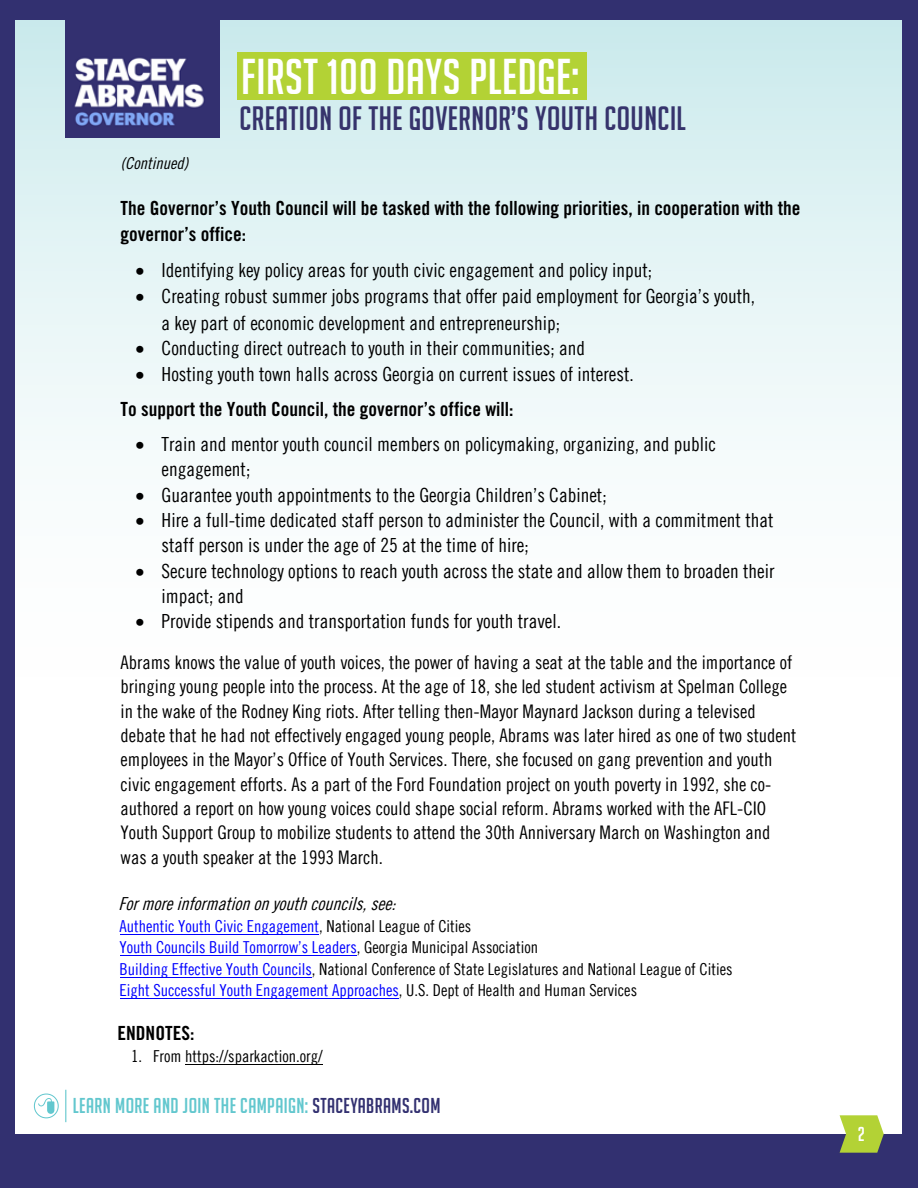
<style>
.page{position:relative;width:918px;height:1188px;background:#323070}
.page>*{position:absolute;margin:0;border:0;box-sizing:border-box;transform-origin:0 0}
.t1{font:49.05px "Big Noodle Titling";letter-spacing:.01em;color:#fff}
.t2{font:33px "Big Noodle Titling";letter-spacing:.015em;color:#36336c}
.t3{font:21px "Big Noodle Titling";letter-spacing:.02em;color:#62c7ce}
.t4{font:19.8px "Big Noodle Titling";color:#fff}
.t5{font:19.5px/25.3px "Trade Gothic LT Cond Eighteen";color:#000}
.t6{font:19.5px/25.3px "Trade Gothic LT Std Bd Cn 20";color:#000}
.t7{font:18.75px/24.3px "Trade Gothic LT Cond Eighteen";color:#000}
.t8{font:italic 18px "Trade Gothic LT Cond Eighteen";color:#000}
.t9{font:16.5px/21.5px "Trade Gothic LT Cond Eighteen";color:#000}
.t10{font:16.5px "Trade Gothic LT Std Cn 18 Obl";color:#000}
.s1{font-style:inherit}
.s2{color:#00f}
.s3{color:#323070}
</style>
<div class="page">
<div style="left:16px;top:21px;width:886px;height:1113px;background:#fff"></div>
<div style="left:16px;top:20px;width:886px;height:685px;background:linear-gradient(to bottom,#cfecee,#fff)"></div>
<svg style="left:840px;top:1115px;width:44px;height:38px;background:#aec849"></svg>
<svg style="left:34px;top:1094px;width:25px;height:24px"></svg>
<hr style="left:65px;top:1090px;width:1px;height:32px;background:#62c7ce">
<img style="left:66px;top:20px;width:154px;height:118px">
<hr style="left:120px;top:998px;width:279px;height:1px;background:#00f">
<hr style="left:120px;top:977px;width:192px;height:1px;background:#00f">
<hr style="left:120px;top:956px;width:236px;height:1px;background:#00f">
<hr style="left:120px;top:934px;width:199px;height:1px;background:#00f">
<hr style="left:185px;top:1064px;width:138px;height:1px;background:#000">
<div style="left:237px;top:52px;width:350px;height:48px;background:#b3d235"></div>
<h1 class="t1" style="left:241px;top:50px;width:340px">FIRST 100 DAYS PLEDGE:</h1>
<h2 class="t2" style="left:239px;top:101px;width:448px">CREATION OF THE GOVERNOR’S YOUTH COUNCIL</h2>
<p class="t10" style="left:121px;top:154px;width:69px">(Continued)</p>
<p class="t6" style="left:121px;top:196px;width:681px">The Governor’s Youth Council will be tasked with the following priorities, in cooperation with the governor’s office:</p>
<p class="t5" style="left:136px;top:257px;width:518px">• Identifying key policy areas for youth civic engagement and policy input;</p>
<p class="t5" style="left:162px;top:282px;width:595px;line-height:27.3px;text-indent:-26px">• Creating robust summer jobs programs that offer paid employment for Georgia’s youth, a key part of economic development and entrepreneurship;</p>
<p class="t5" style="left:136px;top:335px;width:451px">• Conducting direct outreach to youth in their communities; and</p>
<p class="t5" style="left:136px;top:361px;width:500px">• Hosting youth town halls across Georgia on current issues of interest.</p>
<p class="t6" style="left:121px;top:396px;width:394px">To support the Youth Council, the governor’s office will:</p>
<p class="t5" style="left:162px;top:431px;width:556px;text-indent:-26px">• Train and mentor youth council members on policymaking, organizing, and public engagement;</p>
<p class="t5" style="left:136px;top:482px;width:473px">• Guarantee youth appointments to the Georgia Children’s Cabinet;</p>
<p class="t5" style="left:162px;top:507px;width:613px;text-indent:-26px">• Hire a full-time dedicated staff person to administer the Council, with a commitment that staff person is under the age of 25 at the time of hire;</p>
<p class="t5" style="left:162px;top:558px;width:615px;text-indent:-26px">• Secure technology options to reach youth across the state and allow them to broaden their impact; and</p>
<p class="t5" style="left:136px;top:609px;width:427px">• Provide stipends and transportation funds for youth travel.</p>
<p class="t7" style="left:121px;top:650px;width:677px"><span class="s1">Abrams knows the value of youth voices, the power of having a seat at the table and the importance of bringing young people into the process. At the age of 18, she led student activism at Spelman College in the wake of the Rodney King riots. After telling then-Mayor Maynard Jackson during a televised debate that he</span> had not effectively engaged young people, Abrams was later hired as one of two student employees in the Mayor’s Office of Youth Services. There, she focused on gang prevention and youth civic engagement efforts. As a part of the Ford Foundation project on youth poverty in 1992, she co&shy;authored a report on how young voices could shape social reform. Abrams worked with the AFL-CIO Youth Support Group to mobilize students to attend the 30th Anniversary March on Washington and was a youth speaker at the 1993 March.</p>
<p class="t8" style="left:118px;top:893px;width:284px">Formoreinformationonyouthcouncils,see:</p>
<p class="t9" style="left:119px;top:915px;width:615px"><span class="s2">Authentic Youth Civic Engagement</span>, National League of Cities<br><span class="s2">Youth Councils Build Tomorrow’s Leaders</span>, Georgia Municipal Association<br><span class="s2">Building Effective Youth Councils</span>, National Conference of State Legislatures and National League of Cities <span class="s2">Eight Successful Youth Engagement Approaches</span>, U.S. Dept of Health and Human Services</p>
<p class="t6" style="left:117px;top:1020px;width:78px">ENDNOTES:</p>
<p class="t9" style="left:131px;top:1045px;width:193px">1. From https://sparkaction.org/</p>
<p class="t3" style="left:73px;top:1094px;width:369px">LEARN MORE AND JOIN THE CAMPAIGN: <span class="s3">STACEYABRAMS.COM</span></p>
<p class="t4" style="left:858px;top:1123px;width:9px">2</p>
</div>
